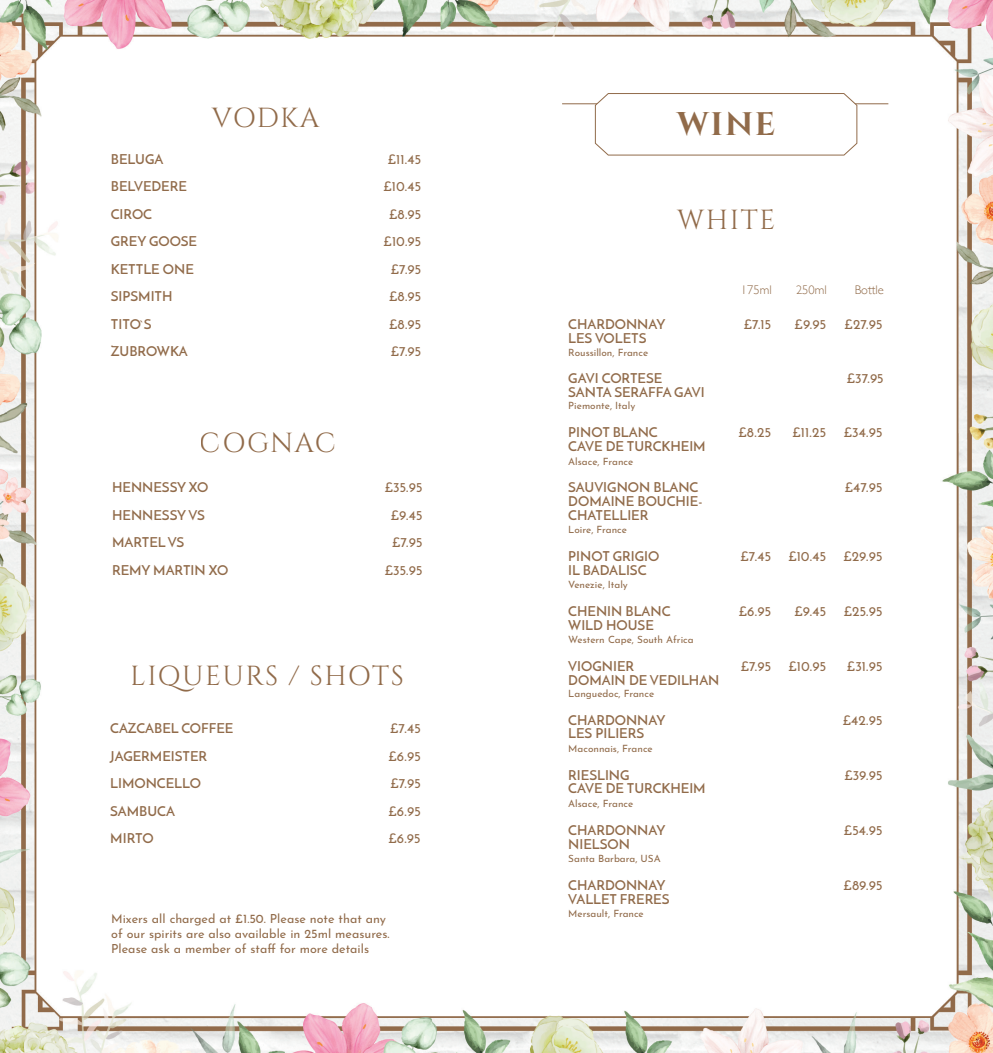
<style>
.page{position:relative;width:993px;height:1053px;background:#fff}
.page>*{position:absolute;margin:0;border:0;box-sizing:border-box;transform-origin:0 0}
.t1{font:32.5px "Cinzel";color:#916b4a}
.t2{font:27.5px "Cinzel";letter-spacing:.045em;color:#916b4a}
.t3{font:600 13.75px/13.8px "Josefin Sans";color:#916b4a}
.t4{font:12.5px "Josefin Sans";color:#916b4a}
.t5{font:300 12.5px "Gill Sans";color:#916b4a}
.t6{font:10px "Josefin Sans";color:#916b4a}
</style>
<div class="page">
<img style="left:0;top:0;width:992px;height:1052px">
<hr style="left:562px;top:103px;width:326px;height:1px;background:#916b4a">
<svg style="left:594px;top:93px;width:263px;height:63px"></svg>
<h2 class="t2" style="left:211px;top:100px;width:109px">VODKA</h2>
<p class="t3" style="left:111px;top:152px;width:54px">BELUGA</p>
<p class="t3" style="left:387px;top:152px;width:35px">£11.45</p>
<p class="t3" style="left:111px;top:179px;width:78px">BELVEDERE</p>
<p class="t3" style="left:383px;top:179px;width:39px">£10.45</p>
<p class="t3" style="left:111px;top:207px;width:43px">CIROC</p>
<p class="t3" style="left:389px;top:207px;width:34px">£8.95</p>
<p class="t3" style="left:111px;top:234px;width:88px">GREY GOOSE</p>
<p class="t3" style="left:383px;top:234px;width:39px">£10.95</p>
<p class="t3" style="left:111px;top:262px;width:84px">KETTLE ONE</p>
<p class="t3" style="left:391px;top:262px;width:32px">£7.95</p>
<p class="t3" style="left:111px;top:289px;width:63px">SIPSMITH</p>
<p class="t3" style="left:389px;top:289px;width:34px">£8.95</p>
<p class="t3" style="left:111px;top:317px;width:42px">TITO`S</p>
<p class="t3" style="left:389px;top:317px;width:34px">£8.95</p>
<p class="t3" style="left:111px;top:344px;width:78px">ZUBROWKA</p>
<p class="t3" style="left:391px;top:344px;width:32px">£7.95</p>
<h2 class="t2" style="left:200px;top:425px;width:137px">COGNAC</h2>
<p class="t3" style="left:112px;top:480px;width:98px">HENNESSY XO</p>
<p class="t3" style="left:385px;top:480px;width:39px">£35.95</p>
<p class="t3" style="left:112px;top:508px;width:94px">HENNESSY VS</p>
<p class="t3" style="left:390px;top:508px;width:33px">£9.45</p>
<p class="t3" style="left:112px;top:535px;width:74px">MARTEL VS</p>
<p class="t3" style="left:392px;top:535px;width:32px">£7.95</p>
<p class="t3" style="left:112px;top:563px;width:118px">REMY MARTIN XO</p>
<p class="t3" style="left:385px;top:563px;width:39px">£35.95</p>
<h2 class="t2" style="left:131px;top:657px;width:274px">LIQUEURS / SHOTS</h2>
<p class="t3" style="left:110px;top:721px;width:125px">CAZCABEL COFFEE</p>
<p class="t3" style="left:390px;top:721px;width:32px">£7.45</p>
<p class="t3" style="left:110px;top:748px;width:98px">JAGERMEISTER</p>
<p class="t3" style="left:388px;top:748px;width:34px">£6.95</p>
<p class="t3" style="left:110px;top:776px;width:92px">LIMONCELLO</p>
<p class="t3" style="left:390px;top:776px;width:32px">£7.95</p>
<p class="t3" style="left:110px;top:803px;width:66px">SAMBUCA</p>
<p class="t3" style="left:388px;top:803px;width:34px">£6.95</p>
<p class="t3" style="left:110px;top:831px;width:45px">MIRTO</p>
<p class="t3" style="left:388px;top:831px;width:34px">£6.95</p>
<p class="t4" style="left:111px;top:908px;width:276px">Mixers all charged at £1.50. Please note that any</p>
<p class="t4" style="left:111px;top:923px;width:280px">of our spirits are also available in 25ml measures.</p>
<p class="t4" style="left:111px;top:938px;width:259px">Please ask a member of staff for more details</p>
<h1 class="t1" style="left:676px;top:103px;width:100px">WINE</h1>
<h2 class="t2" style="left:676px;top:202px;width:100px">WHITE</h2>
<p class="t5" style="left:740px;top:280px;width:32px">175ml</p>
<p class="t5" style="left:795px;top:280px;width:32px">250ml</p>
<p class="t5" style="left:854px;top:280px;width:31px">Bottle</p>
<p class="t3" style="left:568px;top:317px;width:99px">CHARDONNAY</p>
<p class="t3" style="left:743px;top:317px;width:29px">£7.15</p>
<p class="t3" style="left:794px;top:317px;width:33px">£9.95</p>
<p class="t3" style="left:844px;top:317px;width:39px">£27.95</p>
<p class="t3" style="left:568px;top:331px;width:80px">LES VOLETS</p>
<p class="t6" style="left:568px;top:344px;width:81px">Roussillon, France</p>
<p class="t3" style="left:568px;top:371px;width:95px">GAVI CORTESE</p>
<p class="t3" style="left:846px;top:371px;width:38px">£37.95</p>
<p class="t3" style="left:568px;top:385px;width:138px">SANTA SERAFFA GAVI</p>
<p class="t6" style="left:568px;top:397px;width:68px">Piemonte, Italy</p>
<p class="t3" style="left:568px;top:425px;width:91px">PINOT BLANC</p>
<p class="t3" style="left:738px;top:425px;width:34px">£8.25</p>
<p class="t3" style="left:792px;top:425px;width:35px">£11.25</p>
<p class="t3" style="left:843px;top:425px;width:40px">£34.95</p>
<p class="t3" style="left:568px;top:439px;width:139px">CAVE DE TURCKHEIM</p>
<p class="t6" style="left:568px;top:452px;width:66px">Alsace, France</p>
<p class="t3" style="left:568px;top:480px;width:131px">SAUVIGNON BLANC</p>
<p class="t3" style="left:844px;top:480px;width:39px">£47.95</p>
<p class="t3" style="left:568px;top:494px;width:136px">DOMAINE BOUCHIE-<br>CHATELLIER</p>
<p class="t6" style="left:568px;top:521px;width:60px">Loire, France</p>
<p class="t3" style="left:568px;top:549px;width:93px">PINOT GRIGIO</p>
<p class="t3" style="left:740px;top:549px;width:32px">£7.45</p>
<p class="t3" style="left:788px;top:549px;width:39px">£10.45</p>
<p class="t3" style="left:843px;top:549px;width:40px">£29.95</p>
<p class="t3" style="left:568px;top:562px;width:80px">IL BADALISC</p>
<p class="t6" style="left:568px;top:576px;width:61px">Venezie, Italy</p>
<p class="t3" style="left:568px;top:604px;width:104px">CHENIN BLANC</p>
<p class="t3" style="left:738px;top:604px;width:34px">£6.95</p>
<p class="t3" style="left:794px;top:604px;width:33px">£9.45</p>
<p class="t3" style="left:843px;top:604px;width:40px">£25.95</p>
<p class="t3" style="left:568px;top:617px;width:87px">WILD HOUSE</p>
<p class="t6" style="left:568px;top:631px;width:127px">Western Cape, South Africa</p>
<p class="t3" style="left:568px;top:659px;width:67px">VIOGNIER</p>
<p class="t3" style="left:740px;top:659px;width:32px">£7.95</p>
<p class="t3" style="left:788px;top:659px;width:39px">£10.95</p>
<p class="t3" style="left:846px;top:659px;width:37px">£31.95</p>
<p class="t3" style="left:568px;top:672px;width:153px">DOMAIN DE VEDILHAN</p>
<p class="t6" style="left:568px;top:685px;width:87px">Languedoc, France</p>
<p class="t3" style="left:568px;top:712px;width:99px">CHARDONNAY</p>
<p class="t3" style="left:842px;top:712px;width:41px">£42.95</p>
<p class="t3" style="left:568px;top:726px;width:77px">LES PILIERS</p>
<p class="t6" style="left:568px;top:740px;width:86px">Maconnais, France</p>
<p class="t3" style="left:568px;top:767px;width:63px">RIESLING</p>
<p class="t3" style="left:844px;top:767px;width:39px">£39.95</p>
<p class="t3" style="left:568px;top:781px;width:139px">CAVE DE TURCKHEIM</p>
<p class="t6" style="left:568px;top:795px;width:66px">Alsace, France</p>
<p class="t3" style="left:568px;top:822px;width:99px">CHARDONNAY</p>
<p class="t3" style="left:843px;top:822px;width:40px">£54.95</p>
<p class="t3" style="left:568px;top:836px;width:63px">NIELSON</p>
<p class="t6" style="left:568px;top:850px;width:94px">Santa Barbara, USA</p>
<p class="t3" style="left:568px;top:877px;width:99px">CHARDONNAY</p>
<p class="t3" style="left:843px;top:877px;width:40px">£89.95</p>
<p class="t3" style="left:568px;top:891px;width:103px">VALLET FRERES</p>
<p class="t6" style="left:568px;top:905px;width:77px">Mersault, France</p>
</div>
